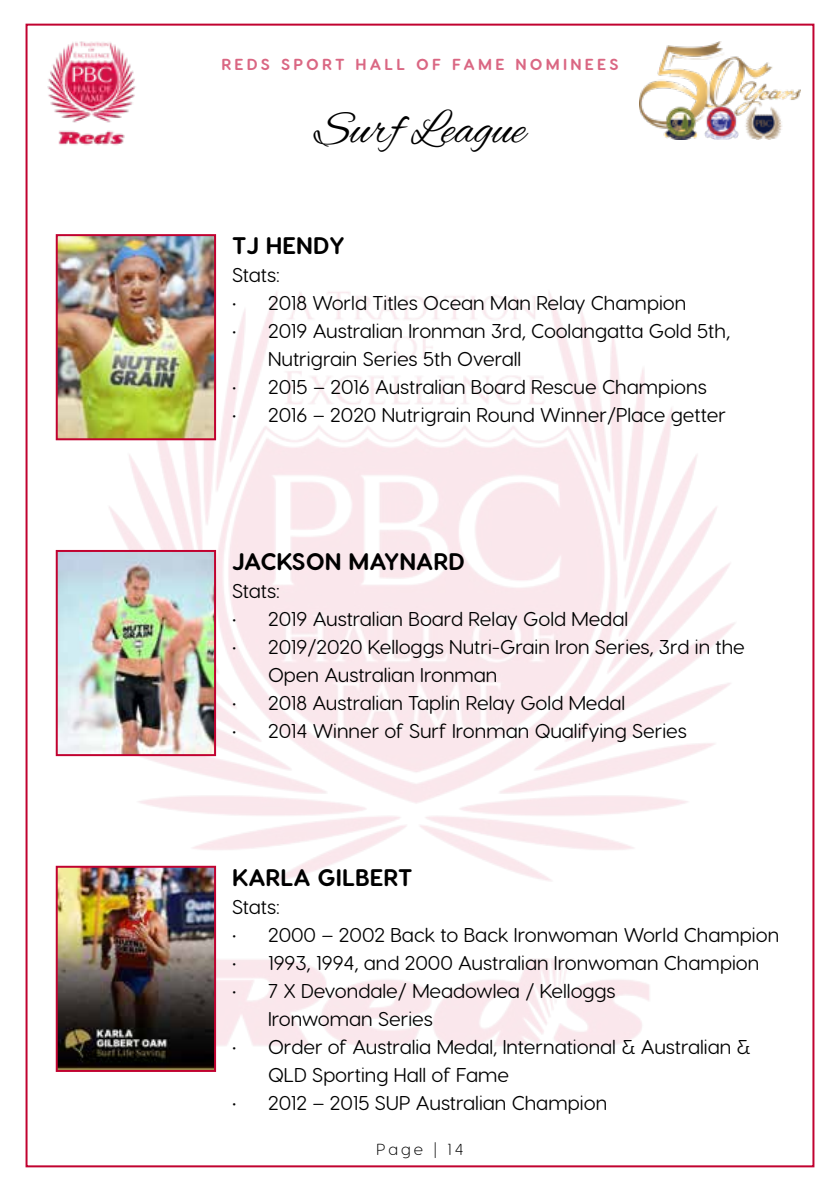
<style>
.page{position:relative;width:840px;height:1191px;background:#fff}
.page>*{position:absolute;margin:0;border:0;box-sizing:border-box;transform-origin:0 0}
.t1{font:48px "Alex Brush";color:#000}
.t2{font:700 24px "Visby Round CF";color:#000}
.t3{font:20px/28px "Visby Round CF";color:#000}
.t4{font:700 16px "Visby Round CF";letter-spacing:.2em;color:#da6783}
.t5{font:300 16px "Visby Round CF";letter-spacing:.2em;color:#000}
</style>
<div class="page">
<img style="left:55px;top:234px;width:680px;height:838px">
<img style="left:639px;top:42px;width:160px;height:98px">
<img style="left:47px;top:41px;width:89px;height:105px">
<img style="left:59px;top:237px;width:154px;height:200px">
<div style="left:56px;top:234px;width:160px;height:206px;border:2px solid #c10230"></div>
<img style="left:59px;top:553px;width:154px;height:200px">
<div style="left:56px;top:550px;width:160px;height:206px;border:2px solid #c10230"></div>
<img style="left:59px;top:868px;width:154px;height:201px">
<div style="left:56px;top:865px;width:160px;height:207px;border:2px solid #c10230"></div>
<p class="t4" style="left:221px;top:54px;width:398px">REDS SPORT HALL OF FAME NOMINEES</p>
<h1 class="t1" style="left:314px;top:102px;width:212px">Surf League</h1>
<p class="t2" style="left:232px;top:231px;width:114px">TJ HENDY</p>
<p class="t3" style="left:232px;top:261px;width:49px">Stats:</p>
<p class="t3" style="left:232px;top:289px;width:455px">• 2018 World Titles Ocean Man Relay Champion</p>
<p class="t3" style="left:268px;top:317px;width:463px;text-indent:-36px">• 2019 Australian Ironman 3rd, Coolangatta Gold 5th,<br>Nutrigrain Series 5th Overall</p>
<p class="t3" style="left:232px;top:373px;width:476px">• 2015 – 2016 Australian Board Rescue Champions</p>
<p class="t3" style="left:232px;top:401px;width:495px">• 2016 – 2020 Nutrigrain Round Winner/Place getter</p>
<p class="t2" style="left:232px;top:546px;width:234px">JACKSON MAYNARD</p>
<p class="t3" style="left:232px;top:577px;width:49px">Stats:</p>
<p class="t3" style="left:232px;top:605px;width:397px">• 2019 Australian Board Relay Gold Medal</p>
<p class="t3" style="left:268px;top:633px;width:478px;text-indent:-36px">• 2019/2020 Kelloggs Nutri-Grain Iron Series, 3rd in the<br>Open Australian Ironman</p>
<p class="t3" style="left:232px;top:689px;width:394px">• 2018 Australian Taplin Relay Gold Medal</p>
<p class="t3" style="left:232px;top:717px;width:456px">• 2014 Winner of Surf Ironman Qualifying Series</p>
<p class="t2" style="left:232px;top:862px;width:182px">KARLA GILBERT</p>
<p class="t3" style="left:232px;top:892px;width:49px">Stats:</p>
<p class="t3" style="left:232px;top:920px;width:548px">• 2000 – 2002 Back to Back Ironwoman World Champion</p>
<p class="t3" style="left:232px;top:948px;width:528px">• 1993, 1994, and 2000 Australian Ironwoman Champion</p>
<p class="t3" style="left:268px;top:976px;width:349px;text-indent:-36px">• 7 X Devondale/ Meadowlea / Kelloggs<br>Ironwoman Series</p>
<p class="t3" style="left:268px;top:1032px;width:484px;text-indent:-36px">• Order of Australia Medal, International &amp; Australian &amp;<br>QLD Sporting Hall of Fame</p>
<p class="t3" style="left:232px;top:1088px;width:376px">• 2012 – 2015 SUP Australian Champion</p>
<p class="t5" style="left:376px;top:1139px;width:88px">Page | 14</p>
</div>
